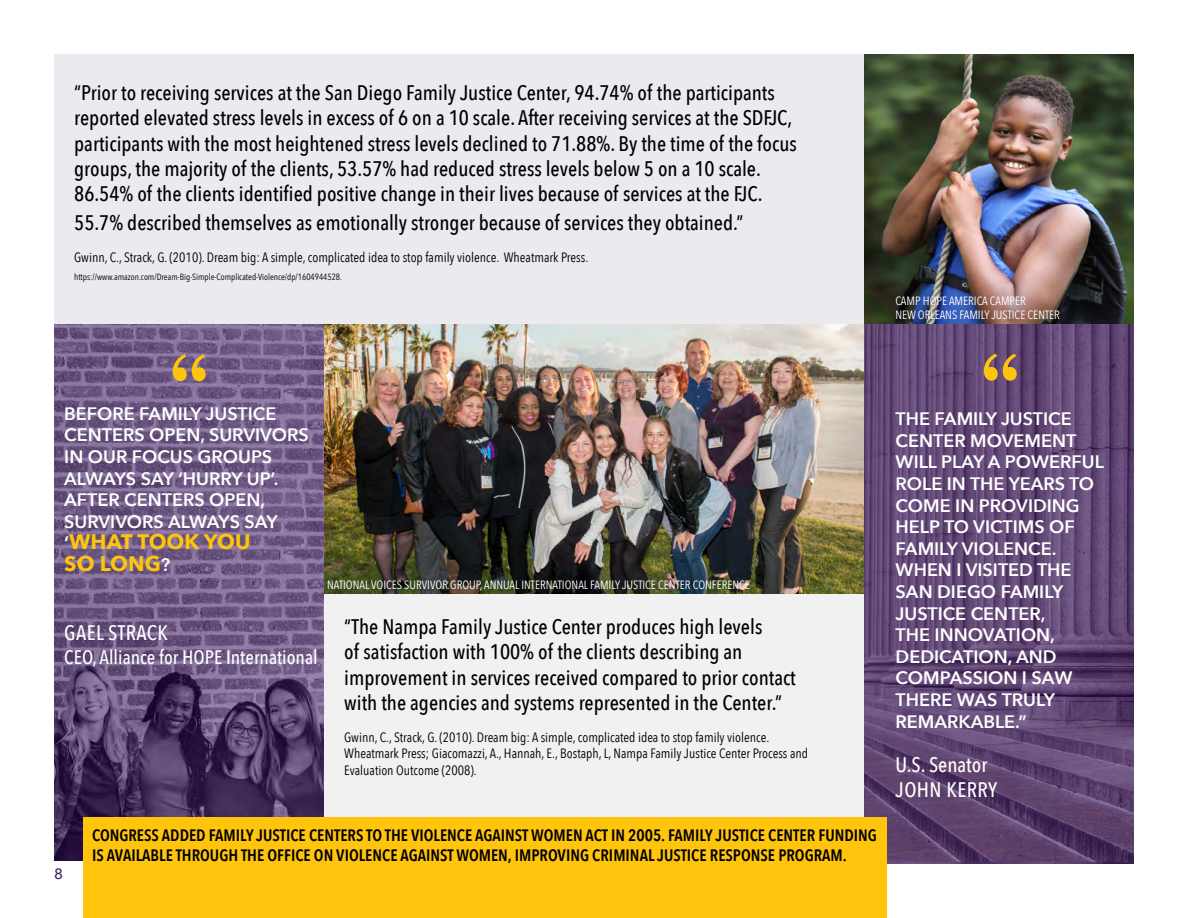
<style>
.page{position:relative;width:1188px;height:918px;background:#fff}
.page>*{position:absolute;margin:0;border:0;box-sizing:border-box;transform-origin:0 0}
.t1{font:500 21px/25.2px "Avenir Next Condensed";color:#000}
.t2{font:500 21px/25.2px "Avenir Next Condensed";letter-spacing:.02em;color:#fff}
.t3{font:700 21px/21.6px "Avenir Next";color:#ffc40c}
.t4{font:500 19.5px "Avenir Next Condensed";color:#fff}
.t5{font:600 18px/21.6px "Avenir Next";color:#fff}
.t6{font:600 16.5px/19.8px "Avenir Next Condensed";color:#000}
.t7{font:500 15px "Avenir Next";color:#42255b}
.t8{font:13.5px/16.2px "Avenir Next Condensed";color:#000}
.t9{font:12px/14.4px "Avenir Next Condensed";color:#fff}
.t10{font:9px "Avenir Next Condensed";color:#000}
.s1{font-weight:600;font-size:18px;color:#fff}
</style>
<div class="page">
<div style="left:54px;top:54px;width:810px;height:270px;background:#ece9ef"></div>
<img style="left:864px;top:54px;width:270px;height:810px">
<svg style="left:984px;top:354px;width:33px;height:27px"></svg>
<img style="left:324px;top:324px;width:540px;height:270px">
<div style="left:324px;top:594px;width:540px;height:270px;background:#f1f1f2"></div>
<img style="left:54px;top:324px;width:270px;height:537px">
<svg style="left:173px;top:354px;width:33px;height:27px"></svg>
<div style="left:83px;top:818px;width:804px;height:100px;background:#ffc40c"></div>
<p class="t1" style="left:74px;top:80px;width:724px">“Prior to receiving services at the San Diego Family Justice Center, 94.74% of the participants reported elevated stress levels in excess of 6 on a 10 scale. After receiving services at the SDFJC, participants with the most heightened stress levels declined to 71.88%. By the time of the focus groups, the majority of the clients, 53.57% had reduced stress levels below 5 on a 10 scale.<br>86.54% of the clients identified positive change in their lives because of services at the FJC.</p>
<p class="t1" style="left:74px;top:210px;width:671px">55.7% described themselves as emotionally stronger because of services they obtained.”</p>
<p class="t8" style="left:74px;top:249px;width:516px">Gwinn, C., Strack, G. (2010). Dream big: A simple, complicated idea to stop family violence. Wheatmark Press.</p>
<p class="t10" style="left:74px;top:269px;width:269px">https://www.amazon.com/Dream-Big-Simple-Complicated-Violence/dp/1604944528.</p>
<p class="t9" style="left:895px;top:293px;width:166px">CAMP HOPE AMERICA CAMPER<br>NEW ORLEANS FAMILY JUSTICE CENTER</p>
<p class="t5" style="left:64px;top:402px;width:246px">BEFORE FAMILY JUSTICE<br>CENTERS OPEN, SURVIVORS<br>IN OUR FOCUS GROUPS<br>ALWAYS SAY ‘HURRY UP’.<br>AFTER CENTERS OPEN,<br>SURVIVORS ALWAYS SAY</p>
<p class="t3" style="left:64px;top:531px;width:188px"><span class="s1">‘</span>WHAT TOOK YOU<br>SO LONG<span class="s1">?</span></p>
<p class="t2" style="left:64px;top:620px;width:105px">GAEL STRACK</p>
<p class="t4" style="left:64px;top:646px;width:255px">CEO, Alliance for HOPE International</p>
<p class="t9" style="left:327px;top:577px;width:424px">NATIONAL VOICES SURVIVOR GROUP, ANNUAL INTERNATIONAL FAMILY JUSTICE CENTER CONFERENCE</p>
<p class="t1" style="left:344px;top:614px;width:453px">“The Nampa Family Justice Center produces high levels<br>of satisfaction with 100% of the clients describing an improvement in services received compared to prior contact with the agencies and systems represented in the Center.”</p>
<p class="t8" style="left:344px;top:729px;width:465px">Gwinn, C., Strack, G. (2010). Dream big: A simple, complicated idea to stop family violence.<br>Wheatmark Press; Giacomazzi, A., Hannah, E., Bostaph, L, Nampa Family Justice Center Process and<br>Evaluation Outcome (2008).</p>
<p class="t7" style="left:54px;top:861px;width:10px">8</p>
<p class="t6" style="left:92px;top:825px;width:786px">CONGRESS ADDED FAMILY JUSTICE CENTERS TO THE VIOLENCE AGAINST WOMEN ACT IN 2005. FAMILY JUSTICE CENTER FUNDING<br>IS AVAILABLE THROUGH THE OFFICE ON VIOLENCE AGAINST WOMEN, IMPROVING CRIMINAL JUSTICE RESPONSE PROGRAM.</p>
<p class="t5" style="left:896px;top:408px;width:210px">THE FAMILY JUSTICE<br>CENTER MOVEMENT<br>WILL PLAY A POWERFUL<br>ROLE IN THE YEARS TO<br>COME IN PROVIDING<br>HELP TO VICTIMS OF<br>FAMILY VIOLENCE.<br>WHEN I VISITED THE<br>SAN DIEGO FAMILY<br>JUSTICE CENTER,<br>THE INNOVATION,<br>DEDICATION, AND<br>COMPASSION I SAW<br>THERE WAS TRULY<br>REMARKABLE.”</p>
<p class="t2" style="left:896px;top:752px;width:103px">U.S. Senator<br>JOHN KERRY</p>
</div>
